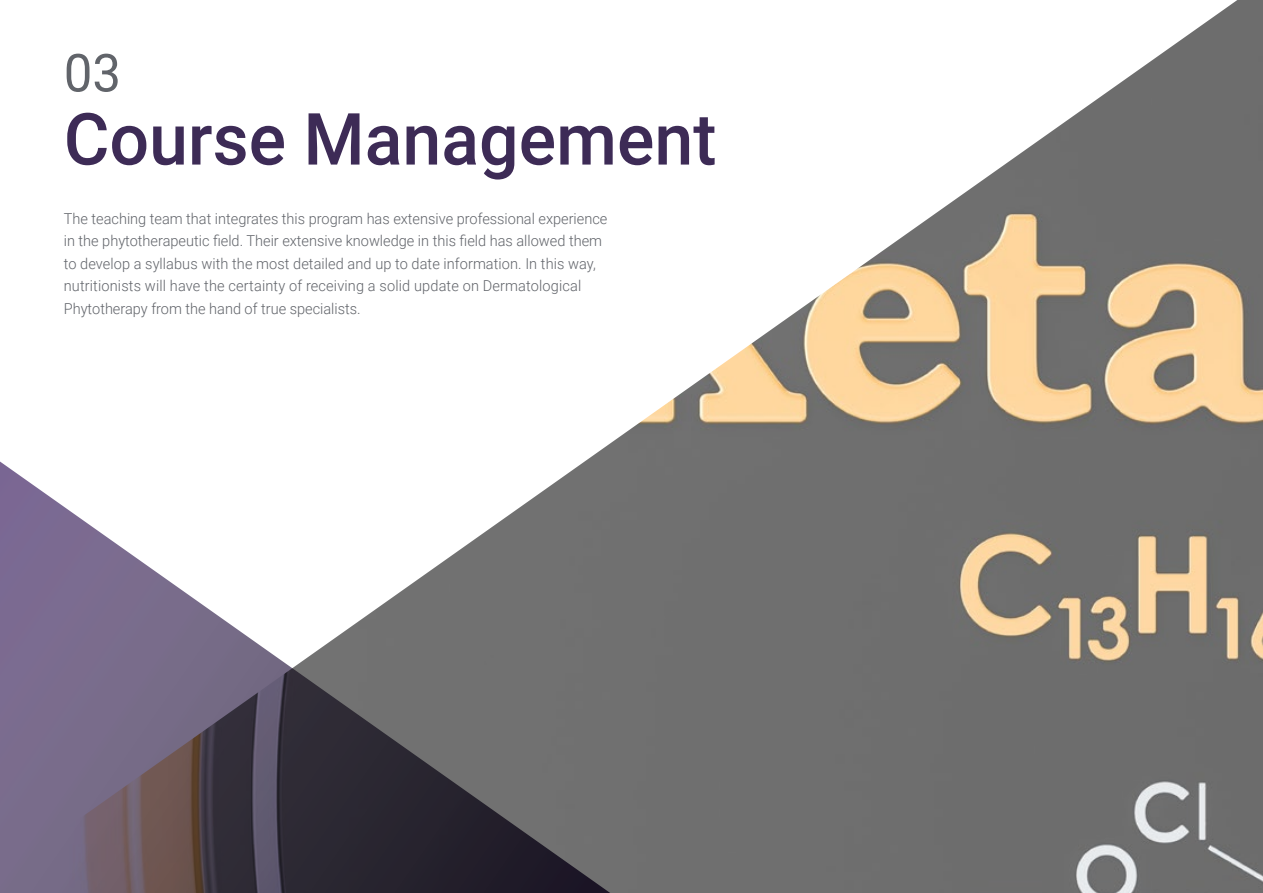
<style>
.page{position:relative;width:1263px;height:893px;background:#fff}
.page>*{position:absolute;margin:0;border:0;box-sizing:border-box;transform-origin:0 0}
.t1{font:500 72px "Roboto";color:#3d2b56}
.t2{font:52.5px "Roboto";color:#61646a}
.t3{font:300 15px/22.5px "Roboto";color:#61646a}
</style>
<div class="page">
<img style="left:607px;top:0;width:656px;height:893px">
<svg style="left:0;top:446px;width:640px;height:447px"></svg>
<h2 class="t2" style="left:64px;top:36px;width:59px">03</h2>
<h1 class="t1" style="left:64px;top:89px;width:654px">Course Management</h1>
<p class="t3" style="left:64px;top:207px;width:545px">The teaching team that integrates this program has extensive professional experience in the phytotherapeutic field. Their extensive knowledge in this field has allowed them to develop a syllabus with the most detailed and up to date information. In this way, nutritionists will have the certainty of receiving a solid update on Dermatological Phytotherapy from the hand of true specialists.</p>
</div>
